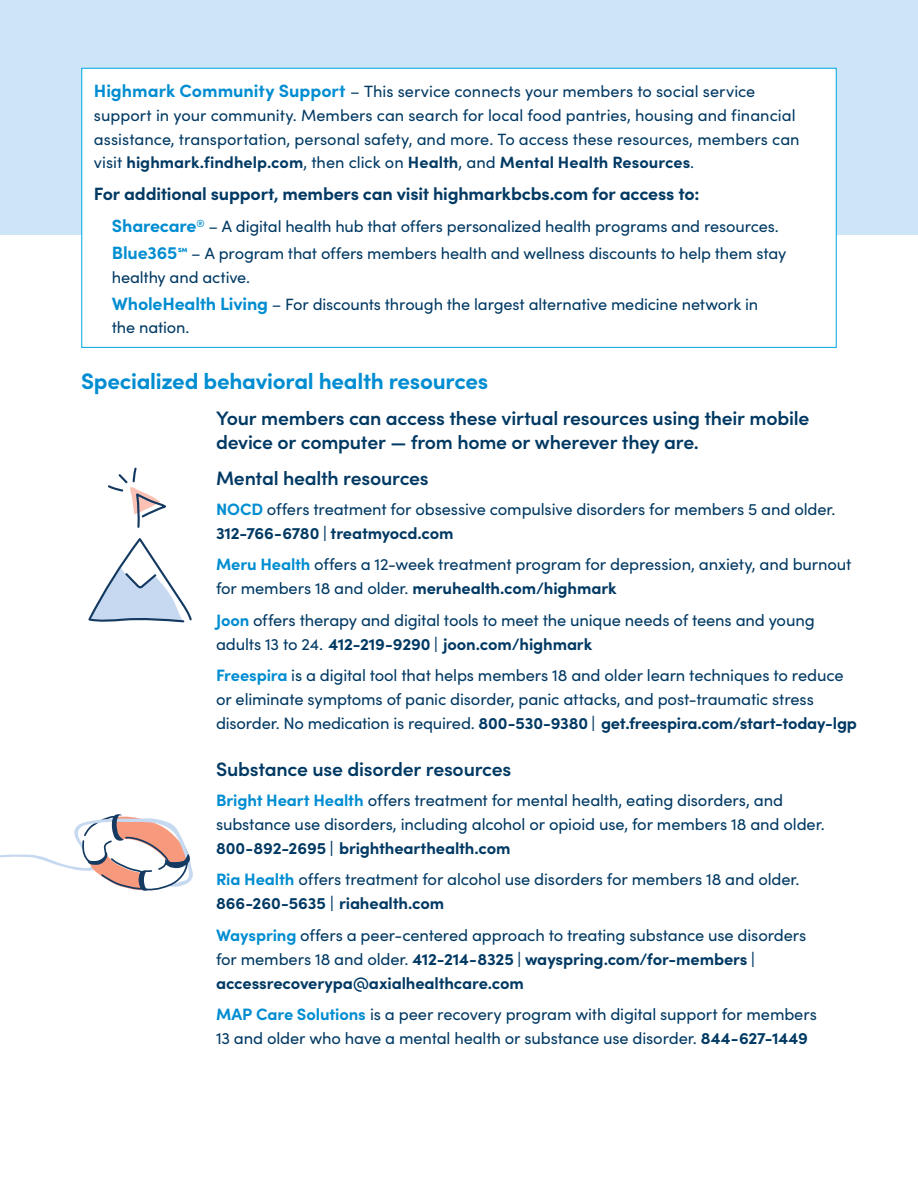
<style>
.page{position:relative;width:918px;height:1188px;background:#fff}
.page>*{position:absolute;margin:0;border:0;box-sizing:border-box;transform-origin:0 0}
.t1{font:700 22.5px "Sofia Pro";letter-spacing:-.015em;color:#008dd1}
.t2{font:600 19.5px/24px "Sofia Pro";letter-spacing:-.01em;color:#003963}
.t3{font:700 17.85px "Sofia Pro";letter-spacing:-.01em;color:#003963}
.t4{font:16.5px/24px "Sofia Pro";letter-spacing:-.01em;color:#003963}
.t5{font:700 16.5px/24px "Sofia Pro";letter-spacing:-.01em;color:#003963}
.t6{font:16.35px/23.7px "Sofia Pro";letter-spacing:-.005em;color:#003963}
.s1{font-weight:700;font-size:17.85px;color:#008dd1}
.s2{font-weight:700}
.s3{font-weight:700;color:#008dd1}
.s4{font-weight:400}
</style>
<div class="page">
<div style="left:0;top:0;width:918px;height:234px;background:#cce6f8"></div>
<div style="left:81px;top:68px;width:756px;height:280px;background:#fff;border:1px solid #00a4e3"></div>
<svg style="left:88px;top:538px;width:104px;height:85px"></svg>
<svg style="left:108px;top:467px;width:58px;height:61px"></svg>
<svg style="left:0;top:814px;width:193px;height:77px"></svg>
<p class="t6" style="left:94px;top:79px;width:707px"><span class="s1">Highmark Community Support</span> – This service connects your members to social service support in your community. Members can search for local food pantries, housing and financial assistance, transportation, personal safety, and more. To access these resources, members can visit <span class="s2">highmark.findhelp.com</span>, then click on <span class="s2">Health</span>, and <span class="s2">Mental Health Resources</span>.</p>
<p class="t3" style="left:94px;top:180px;width:607px">For additional support, members can visit highmarkbcbs.com for access to:</p>
<p class="t6" style="left:112px;top:213px;width:676px;line-height:26.7px"><span class="s1">Sharecare</span><sup>®</sup> – A digital health hub that offers personalized health programs and resources.<br><span class="s1">Blue365</span><sup>℠</sup> – A program that offers members health and wellness discounts to help them stay</p>
<p class="t6" style="left:112px;top:263px;width:648px;line-height:26.7px">healthy and active.<br><span class="s1">WholeHealth Living</span> – For discounts through the largest alternative medicine network in</p>
<p class="t6" style="left:112px;top:315px;width:79px">the nation.</p>
<h1 class="t1" style="left:81px;top:364px;width:409px">Specialized behavioral health resources</h1>
<p class="t2" style="left:216px;top:405px;width:595px">Your members can access these virtual resources using their mobile device or computer — from home or wherever they are.</p>
<p class="t2" style="left:216px;top:465px;width:214px">Mental health resources</p>
<p class="t4" style="left:216px;top:496px;width:621px"><span class="s3">NOCD</span> offers treatment for obsessive compulsive disorders for members 5 and older.<br><span class="s2">312-766-6780 | treatmyocd.com</span></p>
<p class="t4" style="left:216px;top:552px;width:637px"><span class="s3">Meru Health</span> offers a 12-week treatment program for depression, anxiety, and burnout for members 18 and older. <span class="s2">meruhealth.com/highmark</span></p>
<p class="t4" style="left:216px;top:607px;width:600px"><span class="s3">Joon</span> offers therapy and digital tools to meet the unique needs of teens and young adults 13 to 24. <span class="s2">412-219-9290 | joon.com/highmark</span></p>
<p class="t4" style="left:216px;top:663px;width:643px"><span class="s3">Freespira</span> is a digital tool that helps members 18 and older learn techniques to reduce or eliminate symptoms of panic disorder, panic attacks, and post-traumatic stress disorder. No medication is required. <span class="s2">800-530-9380 | get.freespira.com/start-today-lgp</span></p>
<p class="t2" style="left:216px;top:756px;width:297px">Substance use disorder resources</p>
<p class="t4" style="left:216px;top:787px;width:610px"><span class="s3">Bright Heart Health</span> offers treatment for mental health, eating disorders, and substance use disorders, including alcohol or opioid use, for members 18 and older.</p>
<p class="t4" style="left:216px;top:831px;width:585px;line-height:31.5px"><span class="s2">800-892-2695 | brighthearthealth.com<br></span><span class="s3">Ria Health</span> offers treatment for alcohol use disorders for members 18 and older.</p>
<p class="t4" style="left:216px;top:887px;width:592px;line-height:31.5px"><span class="s2">866-260-5635 | riahealth.com<br></span><span class="s3">Wayspring</span> offers a peer-centered approach to treating substance use disorders</p>
<p class="t5" style="left:216px;top:946px;width:540px"><span class="s4">for members 18 and older.</span> 412-214-8325 | wayspring.com/for-members | accessrecoverypa@axialhealthcare.com</p>
<p class="t4" style="left:216px;top:1002px;width:602px"><span class="s3">MAP Care Solutions</span> is a peer recovery program with digital support for members<br>13 and older who have a mental health or substance use disorder. <span class="s2">844-627-1449</span></p>
</div>
